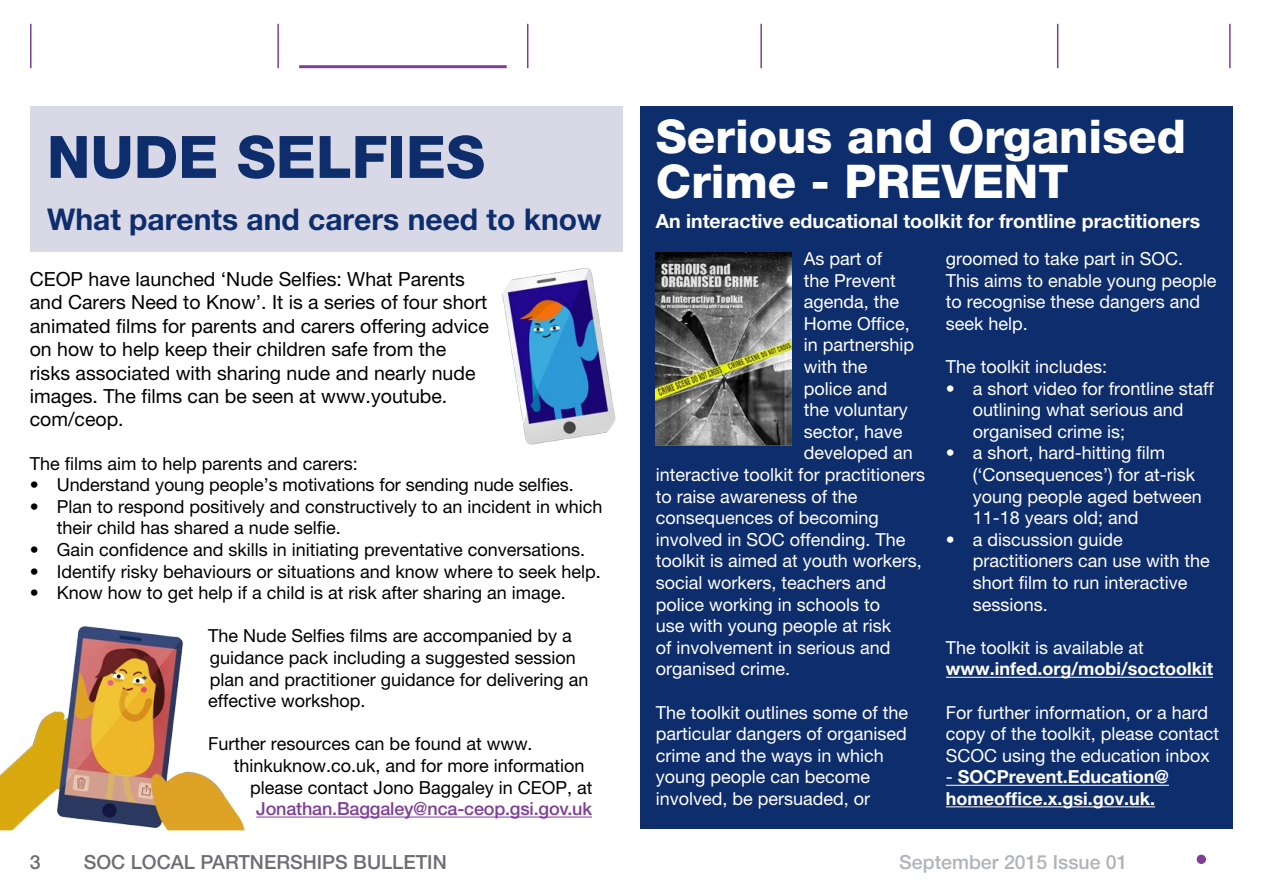
<style>
.page{position:relative;width:1263px;height:893px;background:#fff}
.page>*{position:absolute;margin:0;border:0;box-sizing:border-box;transform-origin:0 0}
.main_body{font:800 58.5px "Helvetica Neue LT Pro";color:#0e2d6d}
.main_body-2{font:800 46.5px/45px "Helvetica Neue LT Pro";color:#fff}
.main_body-3{font:700 30px "Helvetica Neue LT Pro";color:#0e2d6d}
.main_body-4{font:19.5px/23.4px "Helvetica Neue LT Pro";color:#000}
.main_body-5{font:700 19.5px "Helvetica Neue LT Pro";color:#fff}
.main_body-6{font:500 19.5px "Helvetica Neue LT Pro";color:#6d6e71}
.main_body-7{font:500 19.5px "Helvetica Neue LT Pro";color:#b1b4b6}
.main_body-8{font:18px/21.6px "Helvetica Neue LT Pro";color:#fff}
.main_body-9{font:18px/21.6px "Helvetica Neue LT Pro";color:#000}
.main_body-10{font:700 18px/21.6px "Helvetica Neue LT Pro";color:#fff}
.main_body-11{font:500 18px "Helvetica Neue LT Pro";letter-spacing:-.01em;color:#7f3f98}
.s1{font-weight:400}
</style>
<div class="page">
<div style="left:640px;top:106px;width:593px;height:723px;background:#0e2d6d"></div>
<div style="left:30px;top:106px;width:592px;height:146px;background:#d8d8e7"></div>
<hr style="left:256px;top:817px;width:336px;height:1px;background:#7f3f98">
<img style="left:502px;top:268px;width:114px;height:177px">
<img style="left:0;top:626px;width:245px;height:204px">
<img style="left:656px;top:252px;width:135px;height:193px">
<hr style="left:946px;top:677px;width:267px;height:1px;background:#fff">
<hr style="left:946px;top:785px;width:223px;height:1px;background:#fff">
<hr style="left:946px;top:806px;width:209px;height:1px;background:#fff">
<div style="left:1197px;top:855px;width:9px;height:9px;background:#7f3f98;border-radius:50%"></div>
<hr style="left:30px;top:24px;width:2px;height:44px;background:#7f3f98">
<hr style="left:277px;top:24px;width:2px;height:44px;background:#7f3f98">
<hr style="left:527px;top:24px;width:1px;height:44px;background:#7f3f98">
<hr style="left:760px;top:24px;width:2px;height:44px;background:#7f3f98">
<hr style="left:1057px;top:24px;width:1px;height:44px;background:#7f3f98">
<hr style="left:1229px;top:24px;width:1px;height:44px;background:#7f3f98">
<hr style="left:299px;top:65px;width:208px;height:3px;background:#7f3f98">
<p class="main_body" style="left:47px;top:122px;width:440px">NUDE SELFIES</p>
<p class="main_body-3" style="left:47px;top:201px;width:556px">What parents and carers need to know</p>
<p class="main_body-4" style="left:30px;top:267px;width:461px">CEOP have launched ‘Nude Selfies: What Parents and Carers Need to Know’. It is a series of four short animated films for parents and carers offering advice on how to help keep their children safe from the risks associated with sharing nude and nearly nude images. The films can be seen at www.youtube. com/ceop.</p>
<p class="main_body-9" style="left:30px;top:452px;width:330px">The films aim to help parents and carers:</p>
<p class="main_body-9" style="left:30px;top:474px;width:545px">• Understand young people’s motivations for sending nude selfies.</p>
<p class="main_body-9" style="left:57px;top:495px;width:547px;text-indent:-27px">• Plan to respond positively and constructively to an incident in which their child has shared a nude selfie.</p>
<p class="main_body-9" style="left:30px;top:539px;width:557px">• Gain confidence and skills in initiating preventative conversations.</p>
<p class="main_body-9" style="left:30px;top:560px;width:573px">• Identify risky behaviours or situations and know where to seek help.</p>
<p class="main_body-9" style="left:30px;top:582px;width:538px">• Know how to get help if a child is at risk after sharing an image.</p>
<p class="main_body-9" style="left:208px;top:625px;width:382px">The Nude Selfies films are accompanied by a guidance pack including a suggested session plan and practitioner guidance for delivering an effective workshop.</p>
<p class="main_body-9" style="left:208px;top:733px;width:326px">Further resources can be found at www.</p>
<p class="main_body-9" style="left:234px;top:755px;width:352px">thinkuknow.co.uk, and for more information</p>
<p class="main_body-9" style="left:250px;top:776px;width:344px">please contact Jono Baggaley in CEOP, at</p>
<p class="main_body-11" style="left:256px;top:798px;width:337px">Jonathan.Baggaley@nca-ceop.gsi.gov.uk</p>
<p class="main_body-2" style="left:656px;top:114px;width:532px">Serious and Organised<br>Crime - PREVENT</p>
<p class="main_body-5" style="left:656px;top:209px;width:546px">An interactive educational toolkit for frontline practitioners</p>
<p class="main_body-8" style="left:804px;top:248px;width:80px">As part of</p>
<p class="main_body-8" style="left:804px;top:269px;width:94px">the Prevent</p>
<p class="main_body-8" style="left:804px;top:291px;width:97px">agenda, the</p>
<p class="main_body-8" style="left:804px;top:312px;width:108px">Home Office,</p>
<p class="main_body-8" style="left:804px;top:334px;width:112px">in partnership</p>
<p class="main_body-8" style="left:804px;top:356px;width:65px">with the</p>
<p class="main_body-8" style="left:804px;top:377px;width:85px">police and</p>
<p class="main_body-8" style="left:804px;top:399px;width:106px">the voluntary</p>
<p class="main_body-8" style="left:804px;top:420px;width:100px">sector, have</p>
<p class="main_body-8" style="left:804px;top:442px;width:111px">developed an</p>
<p class="main_body-8" style="left:656px;top:464px;width:271px">interactive toolkit for practitioners</p>
<p class="main_body-8" style="left:656px;top:485px;width:203px">to raise awareness of the</p>
<p class="main_body-8" style="left:656px;top:507px;width:225px">consequences of becoming</p>
<p class="main_body-8" style="left:656px;top:528px;width:251px">involved in SOC offending. The</p>
<p class="main_body-8" style="left:656px;top:550px;width:268px">toolkit is aimed at youth workers,</p>
<p class="main_body-8" style="left:656px;top:572px;width:232px">social workers, teachers and</p>
<p class="main_body-8" style="left:656px;top:593px;width:226px">police working in schools to</p>
<p class="main_body-8" style="left:656px;top:615px;width:237px">use with young people at risk</p>
<p class="main_body-8" style="left:656px;top:636px;width:236px">of involvement in serious and</p>
<p class="main_body-8" style="left:656px;top:658px;width:136px">organised crime.</p>
<p class="main_body-8" style="left:656px;top:701px;width:254px">The toolkit outlines some of the particular dangers of organised crime and the ways in which young people can become involved, be persuaded, or</p>
<p class="main_body-8" style="left:946px;top:248px;width:272px">groomed to take part in SOC.<br>This aims to enable young people to recognise these dangers and seek help.</p>
<p class="main_body-8" style="left:946px;top:356px;width:163px">The toolkit includes:</p>
<p class="main_body-8" style="left:973px;top:377px;width:243px;text-indent:-27px">• a short video for frontline staff outlining what serious and organised crime is;</p>
<p class="main_body-8" style="left:973px;top:442px;width:231px;text-indent:-27px">• a short, hard-hitting film (‘Consequences’) for at-risk young people aged between<br>11-18 years old; and</p>
<p class="main_body-8" style="left:973px;top:528px;width:239px;text-indent:-27px">• a discussion guide practitioners can use with the short film to run interactive sessions.</p>
<p class="main_body-10" style="left:946px;top:636px;width:269px"><span class="s1">The toolkit is available at </span>www.infed.org/mobi/soctoolkit</p>
<p class="main_body-8" style="left:946px;top:701px;width:275px">For further information, or a hard copy of the toolkit, please contact<br>SCOC using the education inbox</p>
<p class="main_body-10" style="left:946px;top:766px;width:225px"><span class="s1">-</span> SOCPrevent.Education@ homeoffice.x.gsi.gov.uk.</p>
<p class="main_body-6" style="left:30px;top:850px;width:12px">3</p>
<p class="main_body-6" style="left:84px;top:850px;width:365px">SOC LOCAL PARTNERSHIPS BULLETIN</p>
<p class="main_body-7" style="left:899px;top:850px;width:230px">September 2015 Issue 01</p>
</div>
